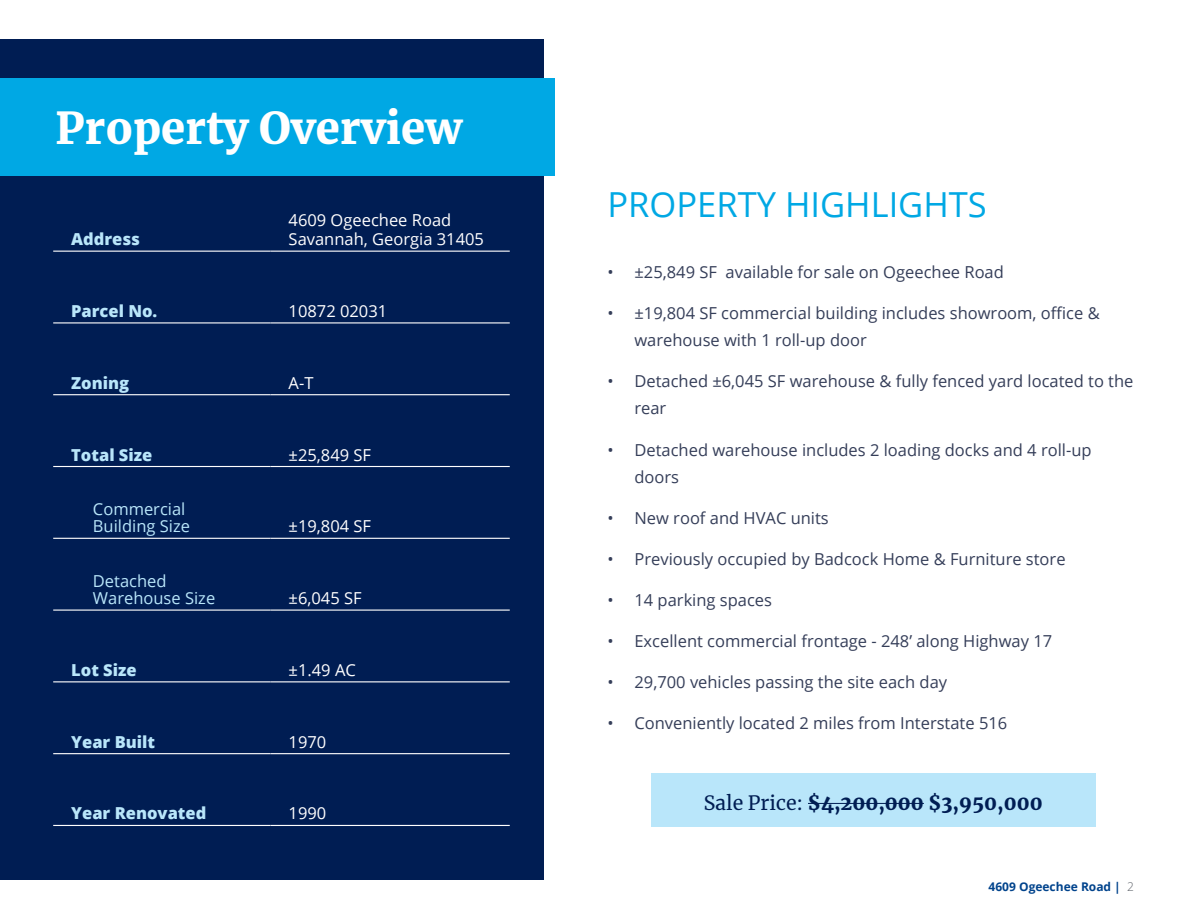
<style>
.page{position:relative;width:1188px;height:918px;background:#fff}
.page>*{position:absolute;margin:0;border:0;box-sizing:border-box;transform-origin:0 0}
.t1{font:900 43.5px "Merriweather";color:#fff}
.t2{font:34.5px "Open Sans";color:#00a8e4}
.t3{font:900 19.5px "Merriweather";color:#001d53}
.t4{font:16.5px/27px "Open Sans";color:#353e59}
.t5{font:16.5px/18.8px "Open Sans";color:#fff}
.t6{font:800 16.5px "Open Sans";color:#b9e6fa}
.t7{font:16.5px/17.2px "Open Sans";color:#b9e6fa}
.t8{font:700 12px "Open Sans";color:#00438c}
.s1{font-weight:400}
.s2{font-weight:300;color:#5f636a}
</style>
<div class="page">
<div style="left:0;top:39px;width:544px;height:840px;background:#001d53"></div>
<div style="left:0;top:79px;width:554px;height:97px;background:#00a8e4"></div>
<hr style="left:53px;top:251px;width:218px;height:1px;background:#fff">
<hr style="left:271px;top:251px;width:239px;height:1px;background:#fff">
<hr style="left:53px;top:322px;width:218px;height:1px;background:#fff">
<hr style="left:271px;top:322px;width:239px;height:1px;background:#fff">
<hr style="left:53px;top:394px;width:218px;height:1px;background:#fff">
<hr style="left:271px;top:394px;width:239px;height:1px;background:#fff">
<hr style="left:53px;top:466px;width:218px;height:1px;background:#fff">
<hr style="left:271px;top:466px;width:239px;height:1px;background:#fff">
<hr style="left:53px;top:538px;width:218px;height:1px;background:#fff">
<hr style="left:271px;top:538px;width:239px;height:1px;background:#fff">
<hr style="left:53px;top:610px;width:218px;height:1px;background:#fff">
<hr style="left:271px;top:610px;width:239px;height:1px;background:#fff">
<hr style="left:53px;top:681px;width:218px;height:1px;background:#fff">
<hr style="left:271px;top:681px;width:239px;height:1px;background:#fff">
<hr style="left:53px;top:753px;width:218px;height:1px;background:#fff">
<hr style="left:271px;top:753px;width:239px;height:1px;background:#fff">
<hr style="left:53px;top:825px;width:218px;height:1px;background:#fff">
<hr style="left:271px;top:825px;width:239px;height:1px;background:#fff">
<div style="left:651px;top:773px;width:444px;height:54px;background:#b9e6fa"></div>
<hr style="left:808px;top:803px;width:116px;height:1px;background:#001d53">
<h1 class="t1" style="left:56px;top:98px;width:408px">Property Overview</h1>
<p class="t6" style="left:71px;top:227px;width:70px">Address</p>
<p class="t5" style="left:289px;top:211px;width:197px">4609 Ogeechee Road<br>Savannah, Georgia 31405</p>
<p class="t6" style="left:71px;top:298px;width:88px">Parcel No.</p>
<p class="t5" style="left:289px;top:301px;width:100px">10872 02031</p>
<p class="t6" style="left:71px;top:370px;width:60px">Zoning</p>
<p class="t5" style="left:289px;top:373px;width:26px">A-T</p>
<p class="t6" style="left:71px;top:442px;width:83px">Total Size</p>
<p class="t5" style="left:289px;top:445px;width:84px">±25,849 SF</p>
<p class="t7" style="left:93px;top:500px;width:99px">Commercial<br>Building Size</p>
<p class="t5" style="left:289px;top:517px;width:84px">±19,804 SF</p>
<p class="t7" style="left:93px;top:572px;width:124px">Detached<br>Warehouse Size</p>
<p class="t5" style="left:289px;top:588px;width:75px">±6,045 SF</p>
<p class="t6" style="left:71px;top:657px;width:67px">Lot Size</p>
<p class="t5" style="left:289px;top:660px;width:69px">±1.49 AC</p>
<p class="t6" style="left:71px;top:729px;width:85px">Year Built</p>
<p class="t5" style="left:289px;top:732px;width:39px">1970</p>
<p class="t6" style="left:71px;top:801px;width:137px">Year Renovated</p>
<p class="t5" style="left:289px;top:804px;width:39px">1990</p>
<h2 class="t2" style="left:608px;top:181px;width:381px">PROPERTY HIGHLIGHTS</h2>
<p class="t4" style="left:607px;top:259px;width:398px">• ±25,849 SF available for sale on Ogeechee Road</p>
<p class="t4" style="left:634px;top:300px;width:467px;text-indent:-27px">• ±19,804 SF commercial building includes showroom, office &amp; warehouse with 1 roll-up door</p>
<p class="t4" style="left:634px;top:368px;width:501px;text-indent:-27px">• Detached ±6,045 SF warehouse &amp; fully fenced yard located to the rear</p>
<p class="t4" style="left:634px;top:436px;width:459px;text-indent:-27px">• Detached warehouse includes 2 loading docks and 4 roll-up doors</p>
<p class="t4" style="left:607px;top:504px;width:223px">• New roof and HVAC units</p>
<p class="t4" style="left:607px;top:545px;width:460px">• Previously occupied by Badcock Home &amp; Furniture store</p>
<p class="t4" style="left:607px;top:586px;width:166px">• 14 parking spaces</p>
<p class="t4" style="left:607px;top:627px;width:446px">• Excellent commercial frontage - 248’ along Highway 17</p>
<p class="t4" style="left:607px;top:668px;width:341px">• 29,700 vehicles passing the site each day</p>
<p class="t4" style="left:607px;top:709px;width:401px">• Conveniently located 2 miles from Interstate 516</p>
<p class="t3" style="left:704px;top:789px;width:340px"><span class="s1">Sale Price:</span> $4,200,000 $3,950,000</p>
<p class="t8" style="left:989px;top:878px;width:147px">4609 Ogeechee Road | <span class="s2">2</span></p>
</div>
